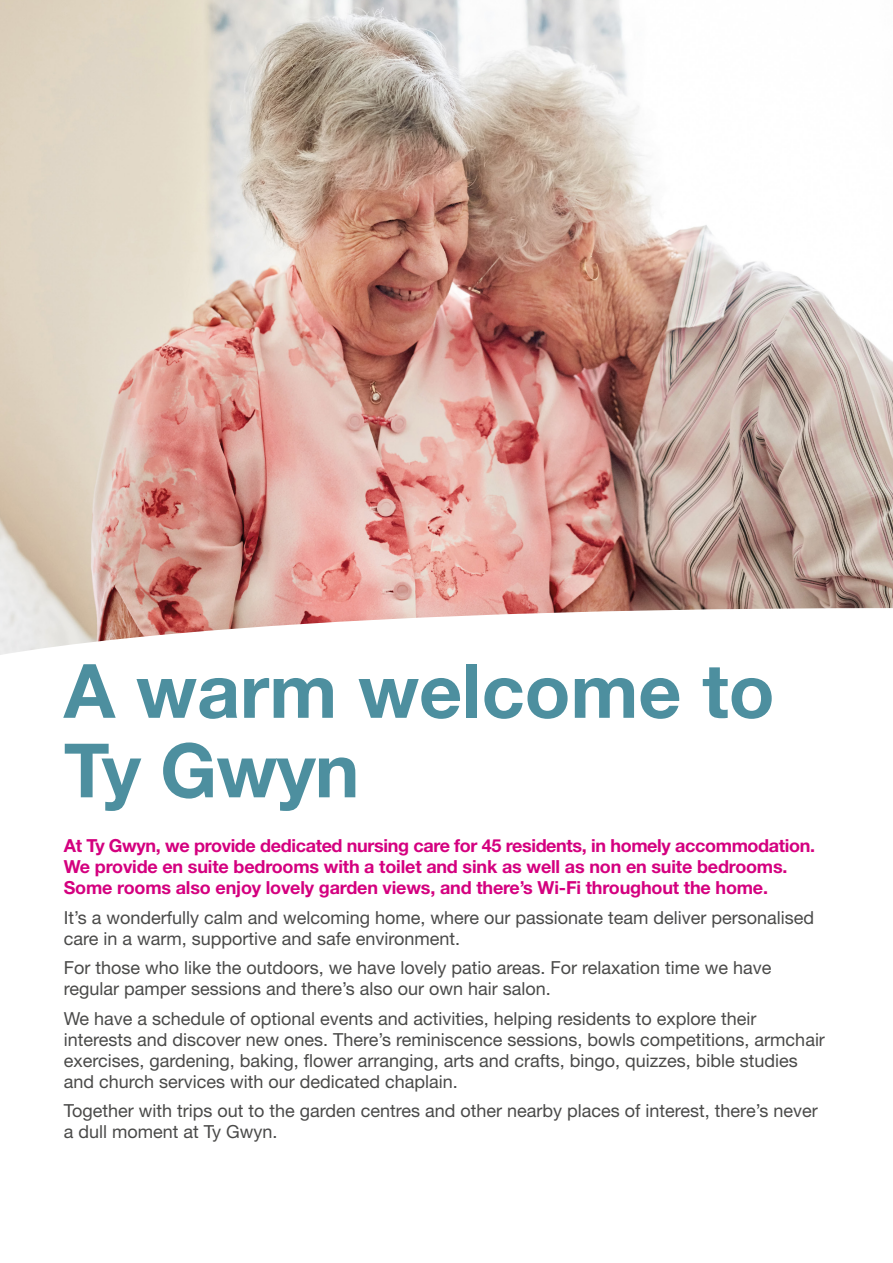
<style>
.page{position:relative;width:893px;height:1263px;background:#fff}
.page>*{position:absolute;margin:0;border:0;box-sizing:border-box;transform-origin:0 0}
.t1{font:700 75px/79.5px "Helvetica Neue";color:#4d8f9f}
.t2{font:18px/21px "Helvetica Neue";color:#4a4a49}
.t3{font:700 18px/21px "Helvetica Neue";letter-spacing:-.01em;color:#d4007f}
</style>
<div class="page">
<img style="left:0;top:0;width:893px;height:608px">
<svg style="left:0;top:608px;width:891px;height:47px"></svg>
<p class="t1" style="left:64px;top:650px;width:712px">A warm welcome to<br>Ty Gwyn</p>
<p class="t3" style="left:64px;top:835px;width:753px">At Ty Gwyn, we provide dedicated nursing care for 45 residents, in homely accommodation.<br>We provide en suite bedrooms with a toilet and sink as well as non en suite bedrooms.<br>Some rooms also enjoy lovely garden views, and there’s Wi-Fi throughout the home.</p>
<p class="t2" style="left:64px;top:907px;width:752px">It’s a wonderfully calm and welcoming home, where our passionate team deliver personalised care in a warm, supportive and safe environment.</p>
<p class="t2" style="left:64px;top:957px;width:709px">For those who like the outdoors, we have lovely patio areas. For relaxation time we have regular pamper sessions and there’s also our own hair salon.</p>
<p class="t2" style="left:64px;top:1008px;width:763px">We have a schedule of optional events and activities, helping residents to explore their interests and discover new ones. There’s reminiscence sessions, bowls competitions, armchair exercises, gardening, baking, flower arranging, arts and crafts, bingo, quizzes, bible studies and church services with our dedicated chaplain.</p>
<p class="t2" style="left:64px;top:1100px;width:755px">Together with trips out to the garden centres and other nearby places of interest, there’s never a dull moment at Ty Gwyn.</p>
</div>
